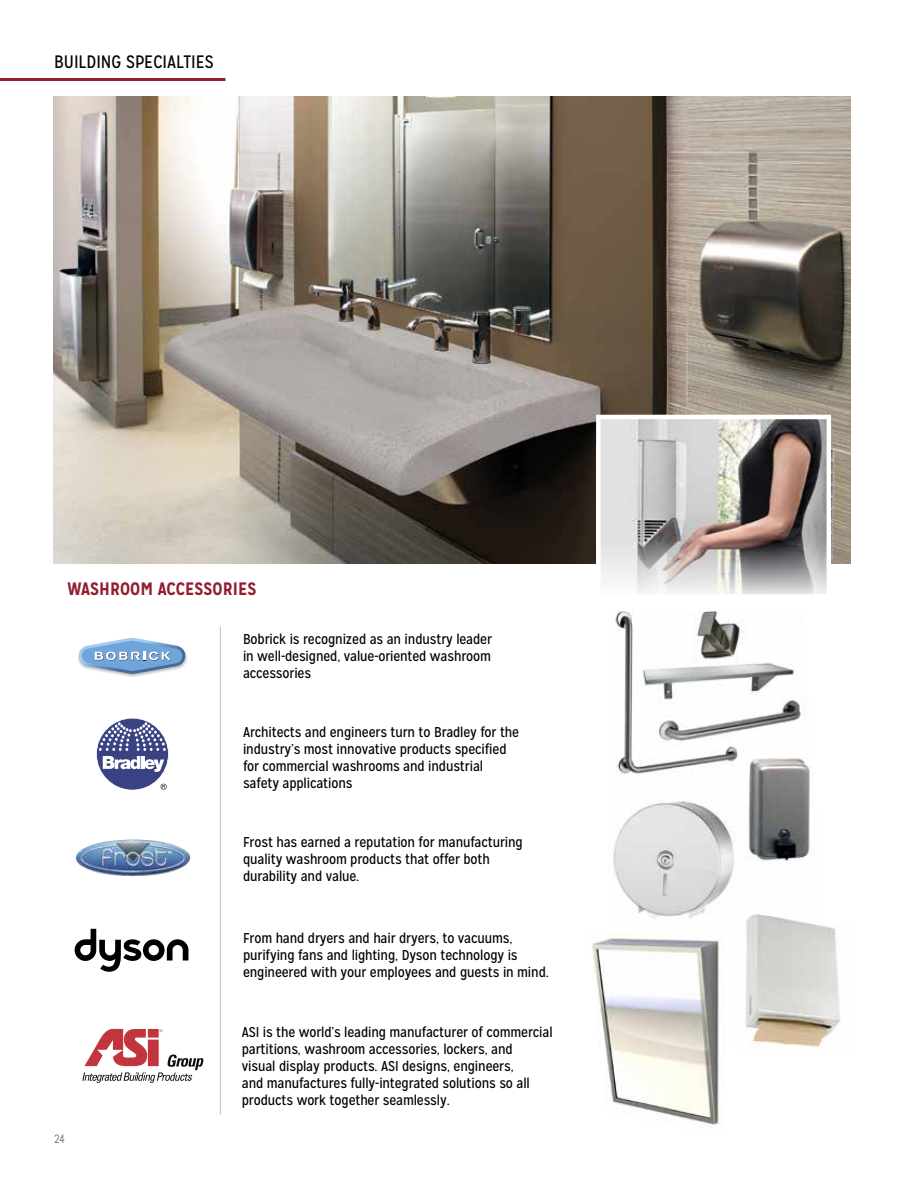
<style>
.page{position:relative;width:918px;height:1188px;background:#fff}
.page>*{position:absolute;margin:0;border:0;box-sizing:border-box;transform-origin:0 0}
.t1{font:700 18px "Mission Gothic";color:#921e30}
.t2{font:18px "Mission Gothic";color:#000}
.t3{font:14.25px/17.1px "Mission Gothic";letter-spacing:-.01em;color:#000}
.t4{font:300 12px "Mission Gothic";color:#636363}
</style>
<div class="page">
<img style="left:54px;top:97px;width:796px;height:467px">
<svg style="left:75px;top:929px;width:113px;height:43px"></svg>
<svg style="left:82px;top:1029px;width:121px;height:54px"></svg>
<svg style="left:96px;top:718px;width:73px;height:72px"></svg>
<img style="left:76px;top:839px;width:116px;height:38px">
<img style="left:78px;top:637px;width:109px;height:40px">
<svg style="left:79px;top:638px;width:106px;height:36px"></svg>
<hr style="left:220px;top:626px;width:1px;height:489px;background:#c0c0c0">
<hr style="left:0;top:78px;width:225px;height:3px;background:#921e30">
<img style="left:613px;top:611px;width:201px;height:308px">
<img style="left:591px;top:933px;width:134px;height:196px">
<img style="left:734px;top:912px;width:107px;height:135px">
<img style="left:601px;top:420px;width:225px;height:174px">
<div style="left:596px;top:415px;width:235px;height:184px;border:4px solid #fff"></div>
<p class="t2" style="left:54px;top:51px;width:161px">BUILDING SPECIALTIES</p>
<p class="t1" style="left:68px;top:577px;width:190px">WASHROOM ACCESSORIES</p>
<p class="t3" style="left:243px;top:631px;width:251px;text-align:justify">Bobrick is recognized as an industry leader in well-designed, value-oriented washroom accessories</p>
<p class="t3" style="left:243px;top:724px;width:278px">Architects and engineers turn to Bradley for the industry’s most innovative products specified for commercial washrooms and industrial safety applications</p>
<p class="t3" style="left:243px;top:833px;width:281px">Frost has earned a reputation for manufacturing quality washroom products that offer both durability and value.</p>
<p class="t3" style="left:243px;top:930px;width:307px">From hand dryers and hair dryers, to vacuums, purifying fans and lighting, Dyson technology is engineered with your employees and guests in mind.</p>
<p class="t4" style="left:54px;top:1132px;width:12px">24</p>
<p class="t3" style="left:242px;top:1024px;width:312px">ASI is the world’s leading manufacturer of commercial partitions, washroom accessories, lockers, and<br>visual display products. ASI designs, engineers,<br>and manufactures fully-integrated solutions so all products work together seamlessly.</p>
</div>
